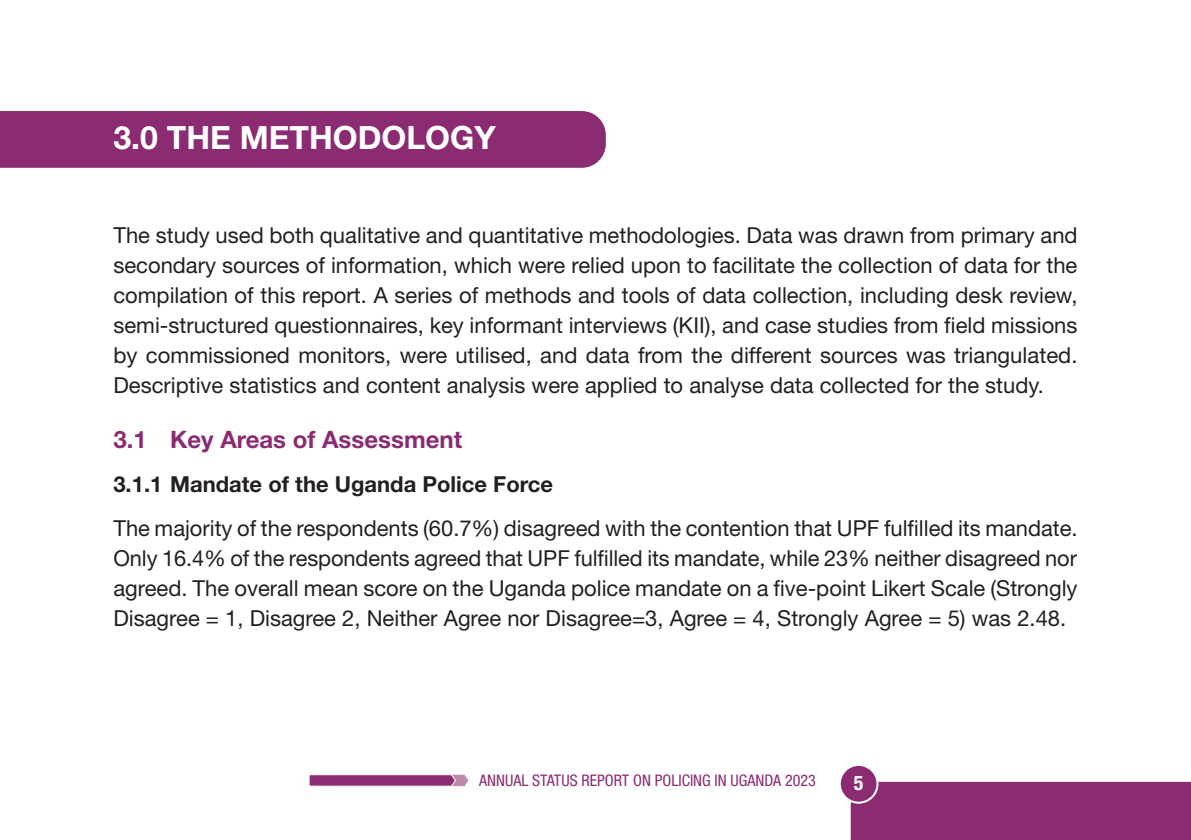
<style>
.page{position:relative;width:1191px;height:840px;background:#fff}
.page>*{position:absolute;margin:0;border:0;box-sizing:border-box;transform-origin:0 0}
.t1{font:700 32px "Helvetica Neue LT Std";color:#fff}
.t2{font:700 24px "Helvetica Neue LT Std";color:#8b2b72}
.t3{font:22px/30px "Helvetica Neue LT Std";color:#231f20;text-align:justify}
.t4{font:700 22px "Helvetica Neue LT Std";color:#231f20}
.t5{font:700 condensed 20px "Helvetica Neue LT Std";color:#fff}
.t6{font:condensed 16px "Helvetica Neue LT Std";color:#8b2b72}
</style>
<div class="page">
<div style="left:850px;top:781px;width:341px;height:58px;background:#8b2b72"></div>
<div style="left:839px;top:764px;width:38px;height:38px;background:#8b2b72;border-radius:50%"></div>
<div style="left:838px;top:763px;width:40px;height:40px;border:2px solid #fff;border-radius:50%"></div>
<svg style="left:309px;top:774px;width:159px;height:12px;background:#9e4e89"></svg>
<div style="left:0;top:111px;width:606px;height:57px;background:#8b2b72"></div>
<h1 class="t1" style="left:113px;top:117px;width:384px">3.0 THE METHODOLOGY</h1>
<p class="t3" style="left:113px;top:220px;width:965px">The study used both qualitative and quantitative methodologies. Data was drawn from primary and secondary sources of information, which were relied upon to facilitate the collection of data for the compilation of this report. A series of methods and tools of data collection, including desk review, semi-structured questionnaires, key informant interviews (KII), and case studies from field missions by commissioned monitors, were utilised, and data from the different sources was triangulated.<br>Descriptive statistics and content analysis were applied to analyse data collected for the study.</p>
<p class="t2" style="left:113px;top:424px;width:350px">3.1 Key Areas of Assessment</p>
<p class="t4" style="left:113px;top:470px;width:441px">3.1.1 Mandate of the Uganda Police Force</p>
<p class="t3" style="left:113px;top:512px;width:965px">The majority of the respondents (60.7%) disagreed with the contention that UPF fulfilled its mandate.<br>Only 16.4% of the respondents agreed that UPF fulfilled its mandate, while 23% neither disagreed nor agreed. The overall mean score on the Uganda police mandate on a five-point Likert Scale (Strongly Disagree = 1, Disagree 2, Neither Agree nor Disagree=3, Agree = 4, Strongly Agree = 5) was 2.48.</p>
<p class="t6" style="left:479px;top:770px;width:338px">ANNUAL STATUS REPORT ON POLICING IN UGANDA 2023</p>
<p class="t5" style="left:854px;top:770px;width:11px">5</p>
</div>
